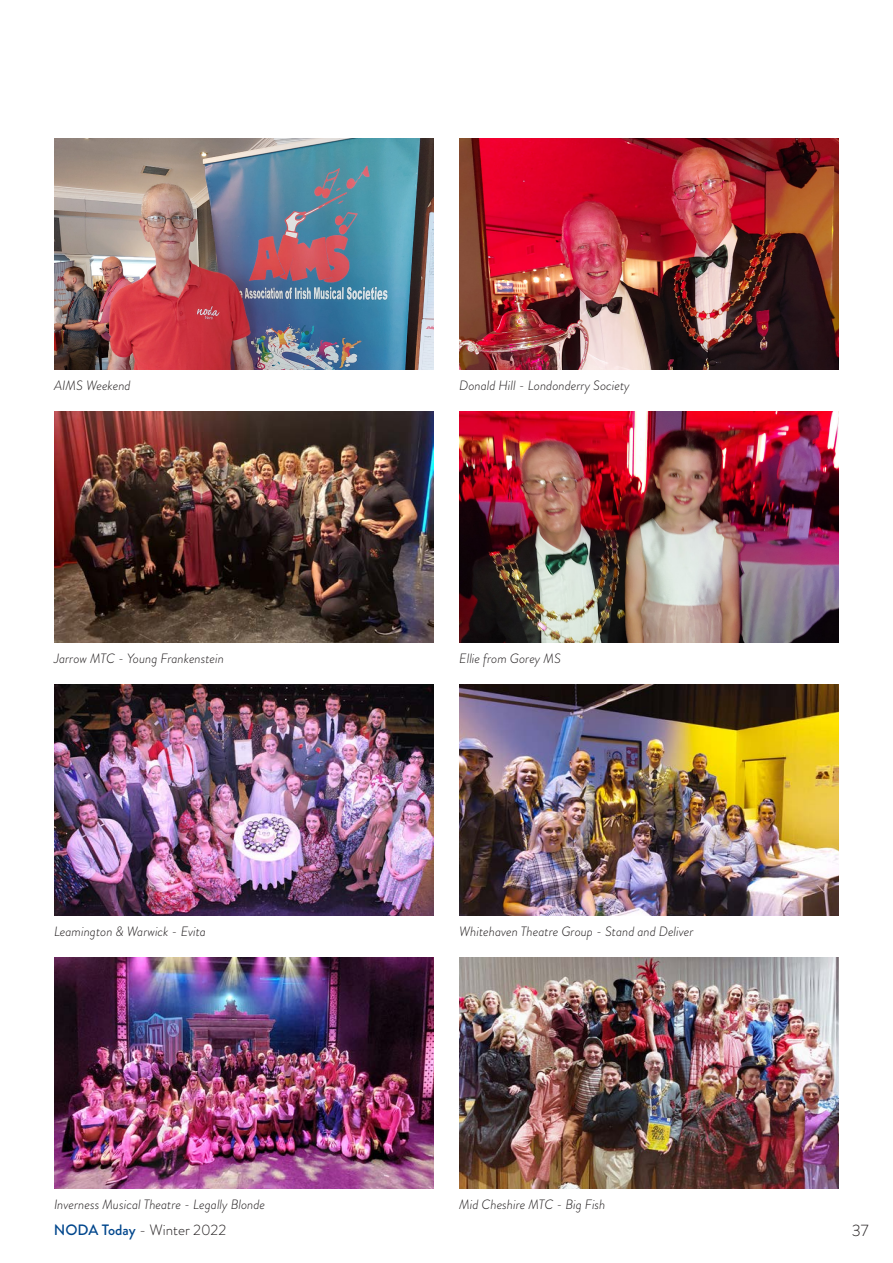
<style>
.page{position:relative;width:893px;height:1263px;background:#fff}
.page>*{position:absolute;margin:0;border:0;box-sizing:border-box;transform-origin:0 0}
.t1{font:300 16.5px "Brandon Grotesque";color:#231f20}
.t2{font:300 15px "Brandon Grotesque";color:#231f20}
.t3{font:italic 300 13.5px "Brandon Grotesque";color:#231f20}
.s1{font-weight:500;color:#01468c}
</style>
<div class="page">
<img style="left:54px;top:138px;width:380px;height:231px">
<img style="left:54px;top:411px;width:380px;height:231px">
<img style="left:54px;top:684px;width:380px;height:231px">
<img style="left:54px;top:957px;width:380px;height:231px">
<img style="left:459px;top:138px;width:380px;height:231px">
<img style="left:459px;top:411px;width:380px;height:231px">
<img style="left:459px;top:684px;width:380px;height:231px">
<img style="left:459px;top:957px;width:380px;height:231px">
<p class="t3" style="left:54px;top:376px;width:78px">AIMS Weekend</p>
<p class="t3" style="left:459px;top:376px;width:172px">Donald Hill - Londonderry Society</p>
<p class="t3" style="left:54px;top:649px;width:172px">Jarrow MTC - Young Frankenstein</p>
<p class="t3" style="left:459px;top:649px;width:103px">Ellie from Gorey MS</p>
<p class="t3" style="left:54px;top:922px;width:154px">Leamington &amp; Warwick - Evita</p>
<p class="t3" style="left:459px;top:922px;width:236px">Whitehaven Theatre Group - Stand and Deliver</p>
<p class="t3" style="left:54px;top:1195px;width:213px">Inverness Musical Theatre - Legally Blonde</p>
<p class="t3" style="left:459px;top:1195px;width:148px">Mid Cheshire MTC - Big Fish</p>
<p class="t2" style="left:54px;top:1219px;width:174px"><span class="s1">NODA Today</span> - Winter 2022</p>
<p class="t1" style="left:852px;top:1219px;width:18px">37</p>
</div>
